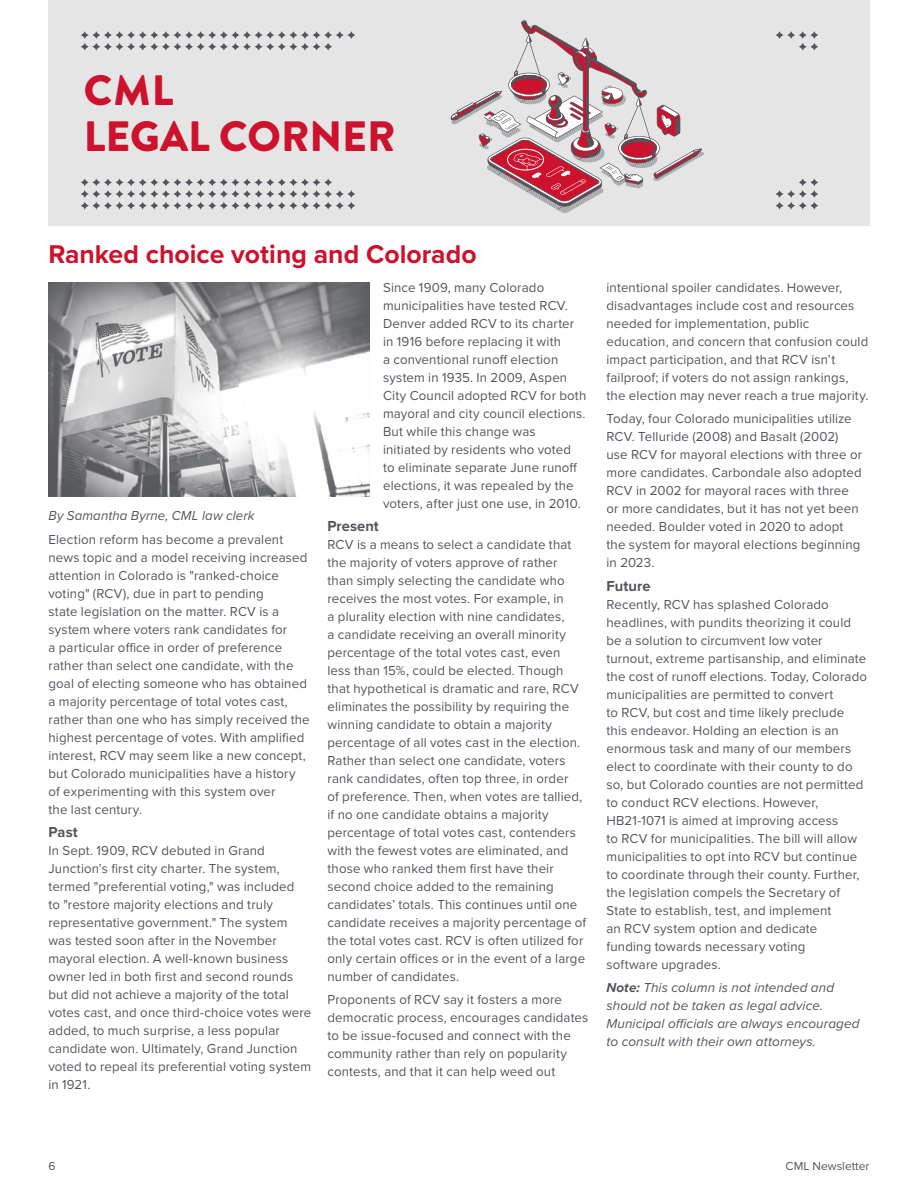
<style>
.page{position:relative;width:918px;height:1188px;background:#fff}
.page>*{position:absolute;margin:0;border:0;box-sizing:border-box;transform-origin:0 0}
.t1{font:900 42.45px "Brandon Grotesque";color:#cd122d}
.t2{font:700 26.7px "Proxima Nova";color:#cd122d}
.t3{font:700 15px "Proxima Nova";letter-spacing:.005em;color:#52555b}
.t4{font:13.5px/18px "Proxima Nova";letter-spacing:.01em;color:#52555b}
.t5{font:italic 13.5px/18px "Proxima Nova";letter-spacing:.01em;color:#52555b}
.t6{font:12px "Proxima Nova";color:#52555b}
.s1{font-weight:700}
</style>
<div class="page">
<div style="left:49px;top:0;width:820px;height:225px;background:#e5e5e6"></div>
<svg style="left:451px;top:20px;width:254px;height:193px"></svg>
<svg style="left:81px;top:178px;width:274px;height:32px"></svg>
<svg style="left:81px;top:31px;width:274px;height:20px"></svg>
<svg style="left:775px;top:178px;width:43px;height:32px"></svg>
<svg style="left:775px;top:31px;width:43px;height:20px"></svg>
<img style="left:48px;top:282px;width:322px;height:214px">
<h1 class="t1" style="left:84px;top:60px;width:91px">CML</h1>
<h1 class="t1" style="left:84px;top:107px;width:313px">LEGAL CORNER</h1>
<h2 class="t2" style="left:48px;top:235px;width:430px">Ranked choice voting and Colorado</h2>
<p class="t5" style="left:48px;top:506px;width:208px">By Samantha Byrne, CML law clerk</p>
<p class="t4" style="left:48px;top:530px;width:263px">Election reform has become a prevalent news topic and a model receiving increased attention in Colorado is "ranked-choice voting" (RCV), due in part to pending<br>state legislation on the matter. RCV is a system where voters rank candidates for<br>a particular office in order of preference rather than select one candidate, with the goal of electing someone who has obtained a majority percentage of total votes cast, rather than one who has simply received the highest percentage of votes. With amplified interest, RCV may seem like a new concept, but Colorado municipalities have a history of experimenting with this system over<br>the last century.</p>
<p class="t3" style="left:48px;top:821px;width:31px">Past</p>
<p class="t4" style="left:48px;top:841px;width:264px">In Sept. 1909, RCV debuted in Grand Junction’s first city charter. The system, termed "preferential voting," was included<br>to "restore majority elections and truly representative government." The system was tested soon after in the November mayoral election. A well-known business owner led in both first and second rounds but did not achieve a majority of the total votes cast, and once third-choice votes were added, to much surprise, a less popular candidate won. Ultimately, Grand Junction voted to repeal its preferential voting system in 1921.</p>
<p class="t4" style="left:383px;top:278px;width:205px">Since 1909, many Colorado municipalities have tested RCV.<br>Denver added RCV to its charter in 1916 before replacing it with<br>a conventional runoff election system in 1935. In 2009, Aspen<br>City Council adopted RCV for both mayoral and city council elections.<br>But while this change was<br>initiated by residents who voted<br>to eliminate separate June runoff elections, it was repealed by the voters, after just one use, in 2010.</p>
<p class="t3" style="left:327px;top:515px;width:53px">Present</p>
<p class="t4" style="left:327px;top:535px;width:260px">RCV is a means to select a candidate that the majority of voters approve of rather than simply selecting the candidate who receives the most votes. For example, in<br>a plurality election with nine candidates,<br>a candidate receiving an overall minority percentage of the total votes cast, even less than 15%, could be elected. Though that hypothetical is dramatic and rare, RCV eliminates the possibility by requiring the winning candidate to obtain a majority percentage of all votes cast in the election.<br>Rather than select one candidate, voters rank candidates, often top three, in order<br>of preference. Then, when votes are tallied, if no one candidate obtains a majority percentage of total votes cast, contenders with the fewest votes are eliminated, and those who ranked them first have their second choice added to the remaining candidates’ totals. This continues until one candidate receives a majority percentage of the total votes cast. RCV is often utilized for only certain offices or in the event of a large number of candidates.</p>
<p class="t4" style="left:327px;top:990px;width:262px">Proponents of RCV say it fosters a more democratic process, encourages candidates to be issue-focused and connect with the community rather than rely on popularity contests, and that it can help weed out</p>
<p class="t4" style="left:607px;top:278px;width:264px">intentional spoiler candidates. However, disadvantages include cost and resources needed for implementation, public education, and concern that confusion could impact participation, and that RCV isn’t failproof; if voters do not assign rankings, the election may never reach a true majority.</p>
<p class="t4" style="left:607px;top:409px;width:257px">Today, four Colorado municipalities utilize RCV. Telluride (2008) and Basalt (2002) use RCV for mayoral elections with three or more candidates. Carbondale also adopted RCV in 2002 for mayoral races with three or more candidates, but it has not yet been needed. Boulder voted in 2020 to adopt the system for mayoral elections beginning in 2023.</p>
<p class="t3" style="left:607px;top:574px;width:45px">Future</p>
<p class="t4" style="left:607px;top:594px;width:262px">Recently, RCV has splashed Colorado headlines, with pundits theorizing it could be a solution to circumvent low voter turnout, extreme partisanship, and eliminate the cost of runoff elections. Today, Colorado municipalities are permitted to convert<br>to RCV, but cost and time likely preclude this endeavor. Holding an election is an enormous task and many of our members elect to coordinate with their county to do so, but Colorado counties are not permitted to conduct RCV elections. However, HB21-1071 is aimed at improving access<br>to RCV for municipalities. The bill will allow municipalities to opt into RCV but continue to coordinate through their county. Further, the legislation compels the Secretary of State to establish, test, and implement<br>an RCV system option and dedicate<br>funding towards necessary voting<br>software upgrades.</p>
<p class="t5" style="left:607px;top:978px;width:255px"><span class="s1">Note:</span> This column is not intended and should not be taken as legal advice.<br>Municipal officials are always encouraged to consult with their own attorneys.</p>
<p class="t6" style="left:49px;top:1158px;width:9px">6</p>
<p class="t6" style="left:786px;top:1158px;width:85px">CML Newsletter</p>
</div>
